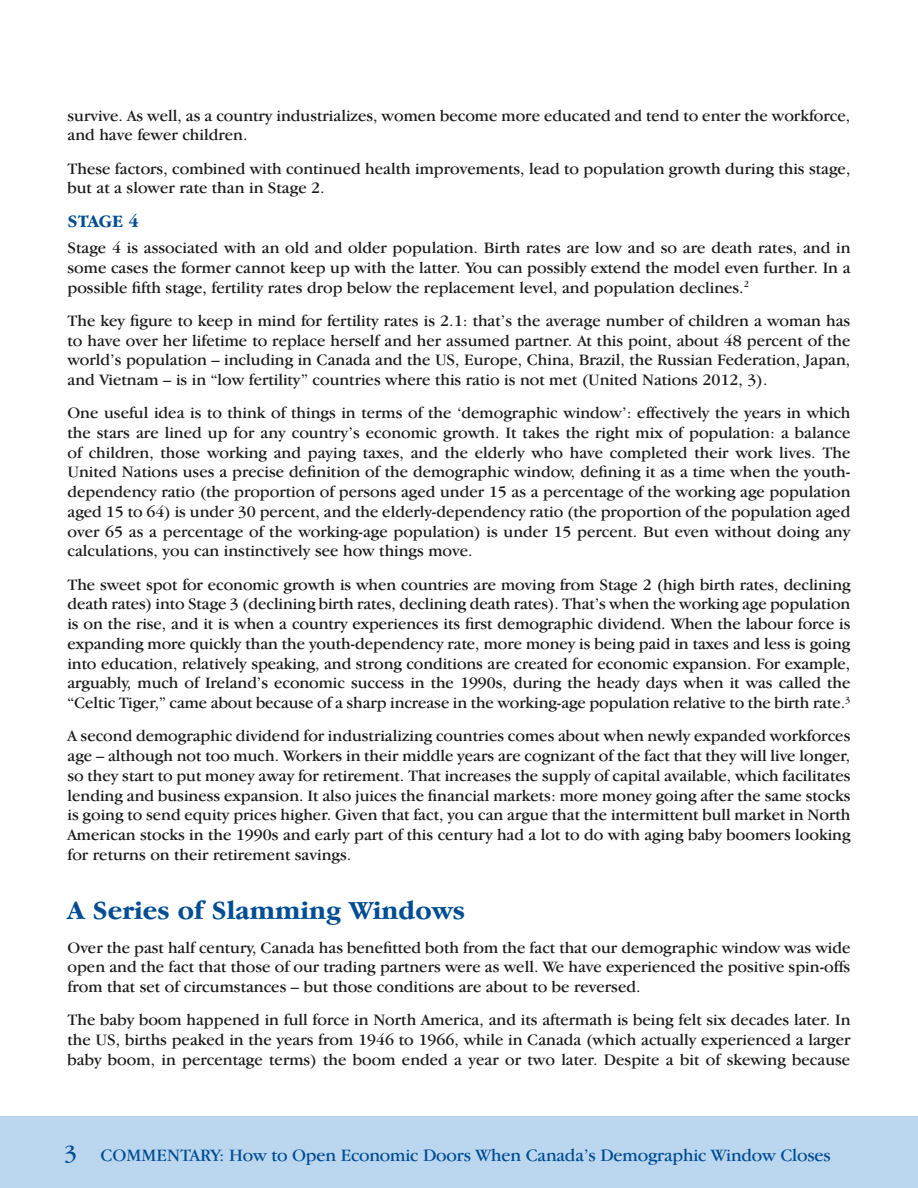
<style>
.page{position:relative;width:918px;height:1188px;background:#fff}
.page>*{position:absolute;margin:0;border:0;box-sizing:border-box;transform-origin:0 0}
.H-1{font:700 27px "Garamond IT Cby BT";color:#004d93}
.t1{font:18px "Garamond IT Cby BT";letter-spacing:-.01em;color:#004d93}
.S-1{font:700 18px "Garamond IT Cby BT";letter-spacing:-.01em;color:#004d93}
.body{font:16.5px/19.8px "Garamond IT Cby BT";color:#1b1b1a;text-align:justify}
.s1{font-size:24px}
</style>
<div class="page">
<div style="left:0;top:1117px;width:918px;height:71px;background:#bbd6ef"></div>
<p class="body" style="left:68px;top:105px;width:784px">survive. As well, as a country industrializes, women become more educated and tend to enter the workforce, and have fewer children.</p>
<p class="body" style="left:68px;top:158px;width:785px">These factors, combined with continued health improvements, lead to population growth during this stage, but at a slower rate than in Stage 2.</p>
<p class="S-1" style="left:68px;top:211px;width:73px">STAGE 4</p>
<p class="body" style="left:68px;top:238px;width:785px">Stage 4 is associated with an old and older population. Birth rates are low and so are death rates, and in some cases the former cannot keep up with the latter. You can possibly extend the model even further. In a possible fifth stage, fertility rates drop below the replacement level, and population declines.<sup>2</sup></p>
<p class="body" style="left:67px;top:310px;width:785px">The key figure to keep in mind for fertility rates is 2.1: that’s the average number of children a woman has to have over her lifetime to replace herself and her assumed partner. At this point, about 48 percent of the world’s population – including in Canada and the US, Europe, China, Brazil, the Russian Federation, Japan, and Vietnam – is in “low fertility” countries where this ratio is not met (United Nations 2012, 3).</p>
<p class="body" style="left:67px;top:403px;width:785px">One useful idea is to think of things in terms of the ‘demographic window’: effectively the years in which the stars are lined up for any country’s economic growth. It takes the right mix of population: a balance of children, those working and paying taxes, and the elderly who have completed their work lives. The United Nations uses a precise definition of the demographic window, defining it as a time when the youth&shy;dependency ratio (the proportion of persons aged under 15 as a percentage of the working age population aged 15 to 64) is under 30 percent, and the elderly-dependency ratio (the proportion of the population aged over 65 as a percentage of the working-age population) is under 15 percent. But even without doing any calculations, you can instinctively see how things move.</p>
<p class="body" style="left:67px;top:574px;width:785px">The sweet spot for economic growth is when countries are moving from Stage 2 (high birth rates, declining death rates) into Stage 3 (declining birth rates, declining death rates). That’s when the working age population is on the rise, and it is when a country experiences its first demographic dividend. When the labour force is expanding more quickly than the youth-dependency rate, more money is being paid in taxes and less is going into education, relatively speaking, and strong conditions are created for economic expansion. For example, arguably, much of Ireland’s economic success in the 1990s, during the heady days when it was called the “Celtic Tiger,” came about because of a sharp increase in the working-age population relative to the birth rate.<sup>3</sup></p>
<p class="body" style="left:67px;top:726px;width:785px">A second demographic dividend for industrializing countries comes about when newly expanded workforces age – although not too much. Workers in their middle years are cognizant of the fact that they will live longer, so they start to put money away for retirement. That increases the supply of capital available, which facilitates lending and business expansion. It also juices the financial markets: more money going after the same stocks is going to send equity prices higher. Given that fact, you can argue that the intermittent bull market in North American stocks in the 1990s and early part of this century had a lot to do with aging baby boomers looking for returns on their retirement savings.</p>
<p class="H-1" style="left:68px;top:896px;width:399px">A Series of Slamming Windows</p>
<p class="body" style="left:68px;top:937px;width:785px">Over the past half century, Canada has benefitted both from the fact that our demographic window was wide open and the fact that those of our trading partners were as well. We have experienced the positive spin-offs from that set of circumstances – but those conditions are about to be reversed.</p>
<p class="body" style="left:68px;top:1010px;width:785px">The baby boom happened in full force in North America, and its aftermath is being felt six decades later. In the US, births peaked in the years from 1946 to 1966, while in Canada (which actually experienced a larger baby boom, in percentage terms) the boom ended a year or two later. Despite a bit of skewing because</p>
<p class="t1" style="left:64px;top:1144px;width:768px"><span class="s1">3</span> COMMENTARY: How to Open Economic Doors When Canada’s Demographic Window Closes</p>
</div>
